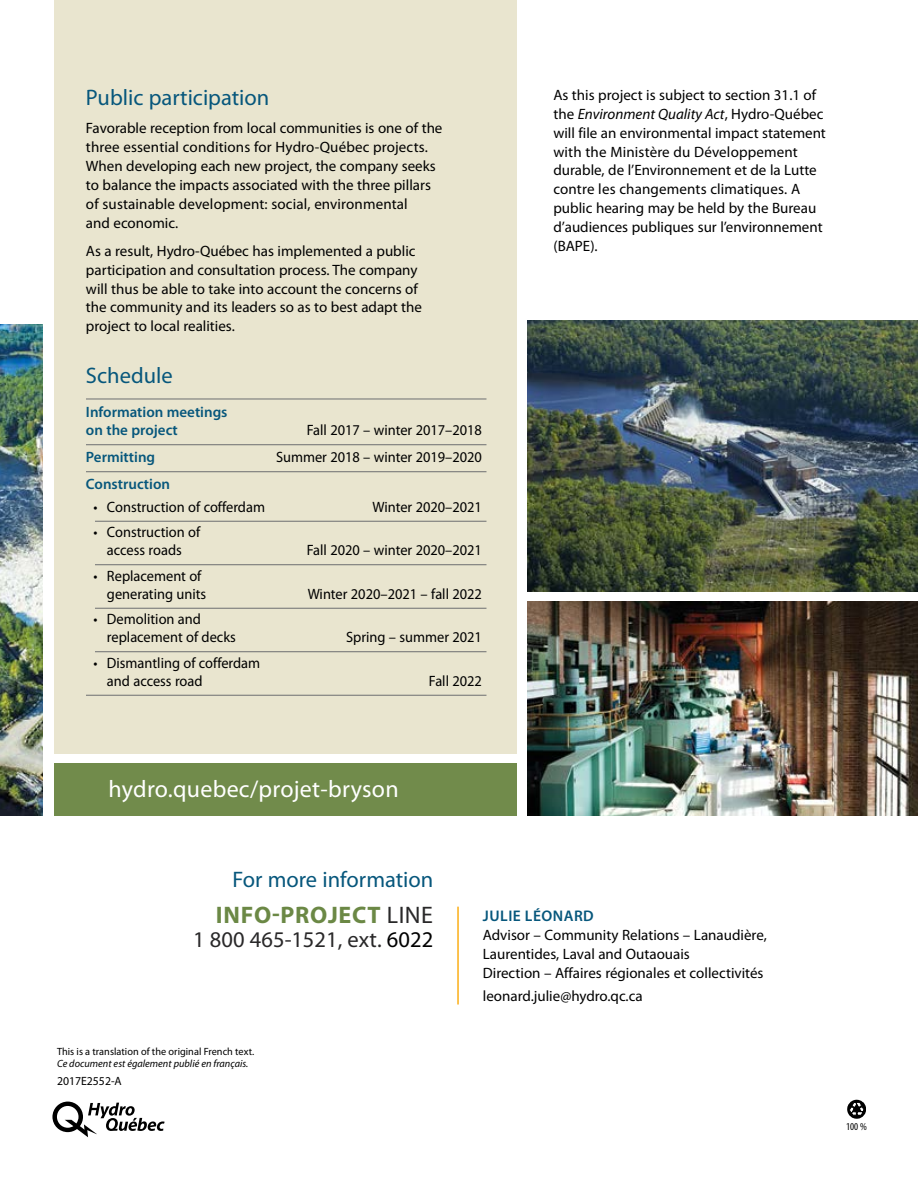
<style>
.page{position:relative;width:918px;height:1188px;background:#fff}
.page>*{position:absolute;margin:0;border:0;box-sizing:border-box;transform-origin:0 0}
.Texte__P{font:24px "Myriad Pro";letter-spacing:.01em;color:#fff}
.Texte__P-2{font:700 24px "Myriad Pro";letter-spacing:.03em;color:#6b8845}
.Titre_2__H2{font:22.5px "Myriad Pro";color:#07577c}
.Texte__P-3{font:22.5px "Myriad Pro";color:#292829}
.Texte__P-4{font:600 15.45px "Myriad Pro";letter-spacing:.03em;color:#07577c}
.Texte__P-5{font:15px/18.9px "Myriad Pro";color:#000}
.Texte__P-6{font:15px/18px "Myriad Pro";color:#000;scale:.96 1}
.Texte__P-7{font:600 15px/18px "Myriad Pro";color:#07577c}
.t1{font:12px "Myriad Pro";color:#000}
.t2{font:10.5px "Myriad Pro";letter-spacing:.005em;color:#000}
.t3{font:italic 10.5px "Myriad Pro";letter-spacing:.005em;color:#000}
.t4{font:condensed 10.5px "Myriad Pro";color:#000}
.s1{font-style:italic}
.s2{font-weight:400;color:#292829}
.s3{color:#000}
</style>
<div class="page">
<div style="left:54px;top:763px;width:462px;height:53px;background:#718b4b"></div>
<svg style="left:52px;top:1102px;width:113px;height:35px"></svg>
<svg style="left:847px;top:1100px;width:19px;height:19px"></svg>
<hr style="left:457px;top:907px;width:2px;height:98px;background:#fcaf17">
<img style="left:527px;top:321px;width:391px;height:271px">
<div style="left:54px;top:0;width:462px;height:753px;background:#e9e5cf"></div>
<img style="left:0;top:325px;width:43px;height:491px">
<img style="left:527px;top:601px;width:391px;height:215px">
<hr style="left:86px;top:399px;width:400px;height:1px;background:#6d6e71">
<hr style="left:86px;top:444px;width:400px;height:1px;background:#6d6e71">
<hr style="left:86px;top:471px;width:400px;height:1px;background:#6d6e71">
<hr style="left:95px;top:521px;width:391px;height:1px;background:#6d6e71">
<hr style="left:95px;top:564px;width:391px;height:1px;background:#6d6e71">
<hr style="left:95px;top:608px;width:391px;height:1px;background:#6d6e71">
<hr style="left:95px;top:651px;width:391px;height:1px;background:#6d6e71">
<hr style="left:86px;top:695px;width:400px;height:1px;background:#6d6e71">
<h2 class="Titre_2__H2" style="left:86px;top:86px;width:185px">Public participation</h2>
<p class="Texte__P-5" style="left:86px;top:119px;width:358px">Favorable reception from local communities is one of the three essential conditions for Hydro-Québec projects.<br>When developing each new project, the company seeks to balance the impacts associated with the three pillars of sustainable development: social, environmental<br>and economic.</p>
<p class="Texte__P-5" style="left:86px;top:242px;width:338px">As a result, Hydro-Québec has implemented a public participation and consultation process. The company will thus be able to take into account the concerns of the community and its leaders so as to best adapt the project to local realities.</p>
<h2 class="Titre_2__H2" style="left:86px;top:363px;width:88px">Schedule</h2>
<p class="Texte__P-7" style="left:86px;top:404px;width:143px">Information meetings on the project</p>
<p class="Texte__P-6" style="left:307px;top:422px;width:184px">Fall 2017 – winter 2017–2018</p>
<p class="Texte__P-7" style="left:86px;top:449px;width:71px">Permitting</p>
<p class="Texte__P-6" style="left:276px;top:449px;width:216px">Summer 2018 – winter 2019–2020</p>
<p class="Texte__P-7" style="left:86px;top:476px;width:86px">Construction</p>
<p class="Texte__P-6" style="left:93px;top:498px;width:180px">• Construction of cofferdam</p>
<p class="Texte__P-6" style="left:372px;top:498px;width:116px">Winter 2020–2021</p>
<p class="Texte__P-6" style="left:93px;top:524px;width:113px;text-align:center">• Construction of access roads</p>
<p class="Texte__P-6" style="left:307px;top:542px;width:184px">Fall 2020 – winter 2020–2021</p>
<p class="Texte__P-6" style="left:107px;top:567px;width:105px;text-indent:-14px">• Replacement of generating units</p>
<p class="Texte__P-6" style="left:107px;top:611px;width:136px;text-indent:-14px">• Demolition and replacement of decks</p>
<p class="Texte__P-6" style="left:107px;top:654px;width:161px;text-indent:-14px">• Dismantling of cofferdam and access road</p>
<p class="Texte__P-6" style="left:308px;top:585px;width:183px">Winter 2020–2021 – fall 2022</p>
<p class="Texte__P-6" style="left:346px;top:629px;width:143px">Spring – summer 2021</p>
<p class="Texte__P-6" style="left:429px;top:672px;width:57px">Fall 2022</p>
<p class="Texte__P-5" style="left:553px;top:86px;width:274px">As this project is subject to section 31.1 of the <span class="s1">Environment Quality Act</span>, Hydro-Québec will file an environmental impact statement with the Ministère du Développement durable, de l’Environnement et de la Lutte contre les changements climatiques. A public hearing may be held by the Bureau d’audiences publiques sur l’environnement (BAPE).</p>
<p class="Texte__P" style="left:109px;top:776px;width:292px">hydro.quebec/projet-bryson</p>
<h2 class="Titre_2__H2" style="left:233px;top:867px;width:202px">For more information</h2>
<p class="Texte__P-2" style="left:216px;top:901px;width:219px">INFO-PROJECT <span class="s2">LINE</span></p>
<p class="Texte__P-3" style="left:193px;top:927px;width:242px">1 800 465-1521, ext. <span class="s3">6022</span></p>
<p class="t2" style="left:57px;top:1045px;width:199px">This is a translation of the original French text.</p>
<p class="t3" style="left:57px;top:1058px;width:193px">Ce document est également publié en français.</p>
<p class="t1" style="left:57px;top:1074px;width:66px">2017E2552-A</p>
<p class="Texte__P-4" style="left:483px;top:907px;width:112px">JULIE LÉONARD</p>
<p class="Texte__P-5" style="left:483px;top:926px;width:285px">Advisor – Community Relations – Lanaudière,<br>Laurentides, Laval and Outaouais<br>Direction – Affaires régionales et collectivités</p>
<p class="Texte__P-5" style="left:483px;top:987px;width:161px">leonard.julie@hydro.qc.ca</p>
<p class="t4" style="left:846px;top:1121px;width:22px">100 %</p>
</div>
